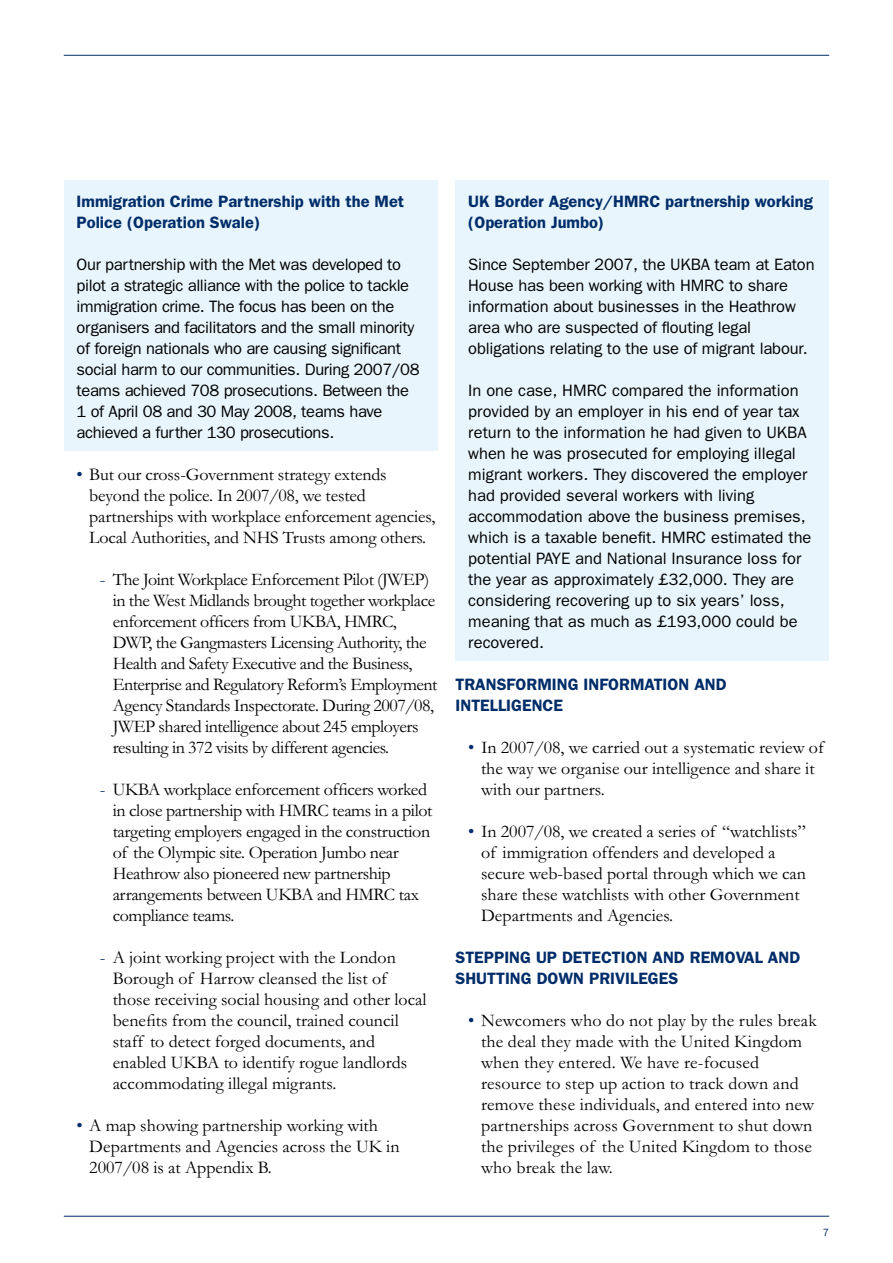
<style>
.page{position:relative;width:893px;height:1263px;background:#fff}
.page>*{position:absolute;margin:0;border:0;box-sizing:border-box;transform-origin:0 0}
.t1{font:18px/21px "Garamond";color:#000}
.t2{font:18px/21px "Garamond";letter-spacing:-.025em;color:#000}
.t3{font:18px/21px "Garamond";letter-spacing:-.02em;color:#000}
.t4{font:18px "Garamond";color:#002d69}
.t5{font:16.5px/21px "Franklin Gothic";letter-spacing:-.01em;color:#000}
.t6{font:600 16.5px/21px "Franklin Gothic";color:#002d69}
.s1{color:#002d69}
</style>
<div class="page">
<hr style="left:64px;top:1216px;width:765px;height:1px;background:#002d69">
<hr style="left:64px;top:55px;width:765px;height:1px;background:#002d69">
<div style="left:64px;top:180px;width:373px;height:271px;background:#e8f5fc"></div>
<div style="left:455px;top:180px;width:374px;height:481px;background:#e8f5fc"></div>
<p class="t6" style="left:77px;top:190px;width:329px">Immigration Crime Partnership with the Met<br>Police (Operation Swale)</p>
<p class="t5" style="left:77px;top:253px;width:345px">Our partnership with the Met was developed to pilot a strategic alliance with the police to tackle immigration crime. The focus has been on the organisers and facilitators and the small minority of foreign nationals who are causing significant social harm to our communities. During 2007/08 teams achieved 708 prosecutions. Between the 1 of April 08 and 30 May 2008, teams have achieved a further 130 prosecutions.</p>
<p class="t1" style="left:89px;top:464px;width:347px;text-indent:-13px"><span class="s1">•</span> But our cross-Government strategy extends beyond the police. In 2007/08, we tested partnerships with workplace enforcement agencies, Local Authorities, and NHS Trusts among others.</p>
<p class="t2" style="left:113px;top:569px;width:326px;text-indent:-13px"><span class="s1">-</span> The Joint Workplace Enforcement Pilot (JWEP) in the West Midlands brought together workplace enforcement officers from UKBA, HMRC, DWP, the Gangmasters Licensing Authority, the Health and Safety Executive and the Business, Enterprise and Regulatory Reform’s Employment Agency Standards Inspectorate. During 2007/08, JWEP shared intelligence about 245 employers resulting in 372 visits by different agencies.</p>
<p class="t3" style="left:113px;top:779px;width:321px;text-indent:-13px"><span class="s1">-</span> UKBA workplace enforcement officers worked in close partnership with HMRC teams in a pilot targeting employers engaged in the construction of the Olympic site. Operation Jumbo near Heathrow also pioneered new partnership arrangements between UKBA and HMRC tax compliance teams.</p>
<p class="t1" style="left:113px;top:947px;width:316px;text-indent:-13px"><span class="s1">-</span> A joint working project with the London Borough of Harrow cleansed the list of those receiving social housing and other local benefits from the council, trained council staff to detect forged documents, and enabled UKBA to identify rogue landlords accommodating illegal migrants.</p>
<p class="t1" style="left:89px;top:1115px;width:312px;text-indent:-13px"><span class="s1">•</span> A map showing partnership working with<br>Departments and Agencies across the UK in<br>2007/08 is at Appendix B.</p>
<p class="t6" style="left:468px;top:190px;width:346px">UK Border Agency/HMRC partnership working (Operation Jumbo)</p>
<p class="t5" style="left:468px;top:253px;width:348px">Since September 2007, the UKBA team at Eaton House has been working with HMRC to share information about businesses in the Heathrow area who are suspected of flouting legal obligations relating to the use of migrant labour.</p>
<p class="t5" style="left:468px;top:379px;width:345px">In one case, HMRC compared the information provided by an employer in his end of year tax return to the information he had given to UKBA when he was prosecuted for employing illegal migrant workers. They discovered the employer had provided several workers with living accommodation above the business premises, which is a taxable benefit. HMRC estimated the potential PAYE and National Insurance loss for the year as approximately £32,000. They are considering recovering up to six years’ loss, meaning that as much as £193,000 could be recovered.</p>
<p class="t4" style="left:468px;top:191px;width:8px">•</p>
<p class="t6" style="left:455px;top:673px;width:21px">Transforming</p>
<p class="t6" style="left:583px;top:673px;width:16px">Information</p>
<p class="t6" style="left:694px;top:673px;width:12px">and</p>
<p class="t6" style="left:455px;top:694px;width:16px">Intelligence</p>
<p class="t1" style="left:481px;top:737px;width:344px;text-indent:-13px"><span class="s1">•</span> In 2007/08, we carried out a systematic review of the way we organise our intelligence and share it with our partners.</p>
<p class="t1" style="left:481px;top:821px;width:327px;text-indent:-13px"><span class="s1">•</span> In 2007/08, we created a series of “watchlists” of immigration offenders and developed a secure web-based portal through which we can share these watchlists with other Government Departments and Agencies.</p>
<p class="t6" style="left:455px;top:946px;width:21px">Stepping</p>
<p class="t6" style="left:536px;top:946px;width:37px">up detection</p>
<p class="t6" style="left:652px;top:946px;width:12px">and</p>
<p class="t6" style="left:690px;top:946px;width:13px">remo</p>
<p class="t6" style="left:736px;top:946px;width:44px">val and</p>
<p class="t6" style="left:455px;top:967px;width:42px">shutting</p>
<p class="t6" style="left:537px;top:967px;width:99px">downprivileges</p>
<p class="t1" style="left:481px;top:1010px;width:337px;text-indent:-13px"><span class="s1">•</span> Newcomers who do not play by the rules break the deal they made with the United Kingdom when they entered. We have re-focused resource to step up action to track down and remove these individuals, and entered into new partnerships across Government to shut down the privileges of the United Kingdom to those who break the law.</p>
</div>
